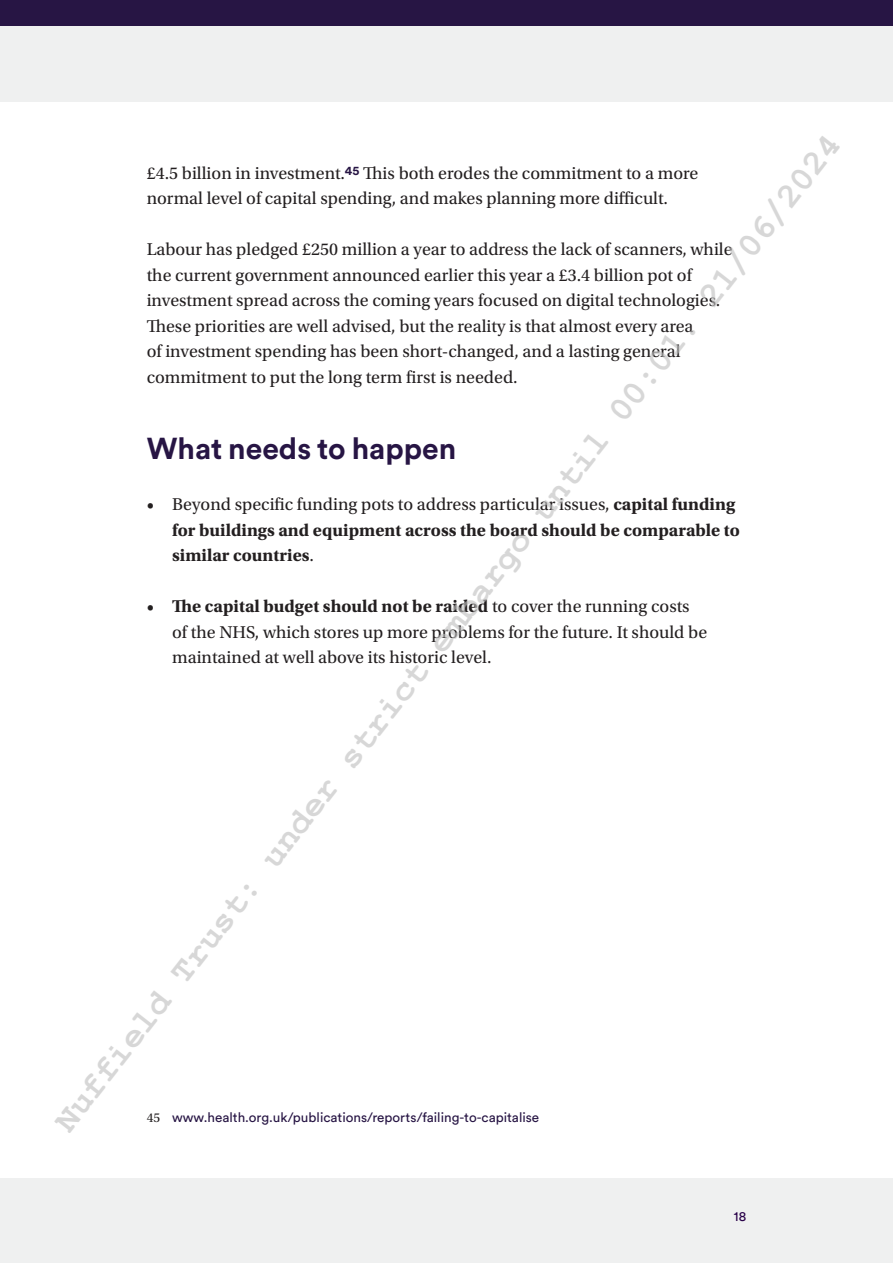
<style>
.page{position:relative;width:893px;height:1263px;background:#fff}
.page>*{position:absolute;margin:0;border:0;box-sizing:border-box;transform-origin:0 0}
.t1{font:700 34.8px "Courier New";color:rgb(191 191 191/.62)}
.Heading_2{font:700 30px "Circular Pro";color:#271544}
.Body_text{font:18px/25.5px "Utopia Std";color:#231f20}
.t2{font:700 18px/25.5px "Utopia Std";color:#231f20}
.Footnotes{font:13.5px "Circular Pro";color:#271544}
.t3{font:13.5px "Circular Pro";color:#280048}
.s1{font-weight:400}
.s2{font-weight:700}
.s3{font-family:"Utopia Std";color:#231f20}
</style>
<div class="page">
<div style="left:0;top:0;width:893px;height:26px;background:#271544"></div>
<div style="left:0;top:26px;width:893px;height:76px;background:#eff0f0"></div>
<div style="left:0;top:1179px;width:893px;height:84px;background:#eff0f0"></div>
<h1 class="t1" style="left:44px;top:1113px;width:1257px;rotate:-52deg">Nuffield Trust: under strict embargo until 00:01. 21/06/2024</h1>
<p class="Body_text" style="left:147px;top:160px;width:553px">£4.5 billion in investment.<sup>45</sup> This both erodes the commitment to a more normal level of capital spending, and makes planning more difficult.</p>
<p class="Body_text" style="left:147px;top:237px;width:587px">Labour has pledged £250 million a year to address the lack of scanners, while the current government announced earlier this year a £3.4 billion pot of investment spread across the coming years focused on digital technologies.<br>These priorities are well advised, but the reality is that almost every area<br>of investment spending has been short-changed, and a lasting general commitment to put the long term first is needed.</p>
<p class="Heading_2" style="left:147px;top:428px;width:311px">What needs to happen</p>
<p class="t2" style="left:172px;top:492px;width:569px;text-indent:-26px"><span class="s1">• Beyond specific funding pots to address particular issues,</span> capital funding for buildings and equipment across the board should be comparable to similar countries<span class="s1">.</span></p>
<p class="Body_text" style="left:172px;top:594px;width:536px;text-indent:-26px">• <span class="s2">The capital budget should not be raided</span> to cover the running costs of the NHS, which stores up more problems for the future. It should be maintained at well above its historic level.</p>
<p class="Footnotes" style="left:147px;top:1108px;width:394px"><span class="s3">45</span> www.health.org.uk/publications/reports/failing-to-capitalise</p>
<p class="t3" style="left:734px;top:1207px;width:14px">18</p>
</div>
